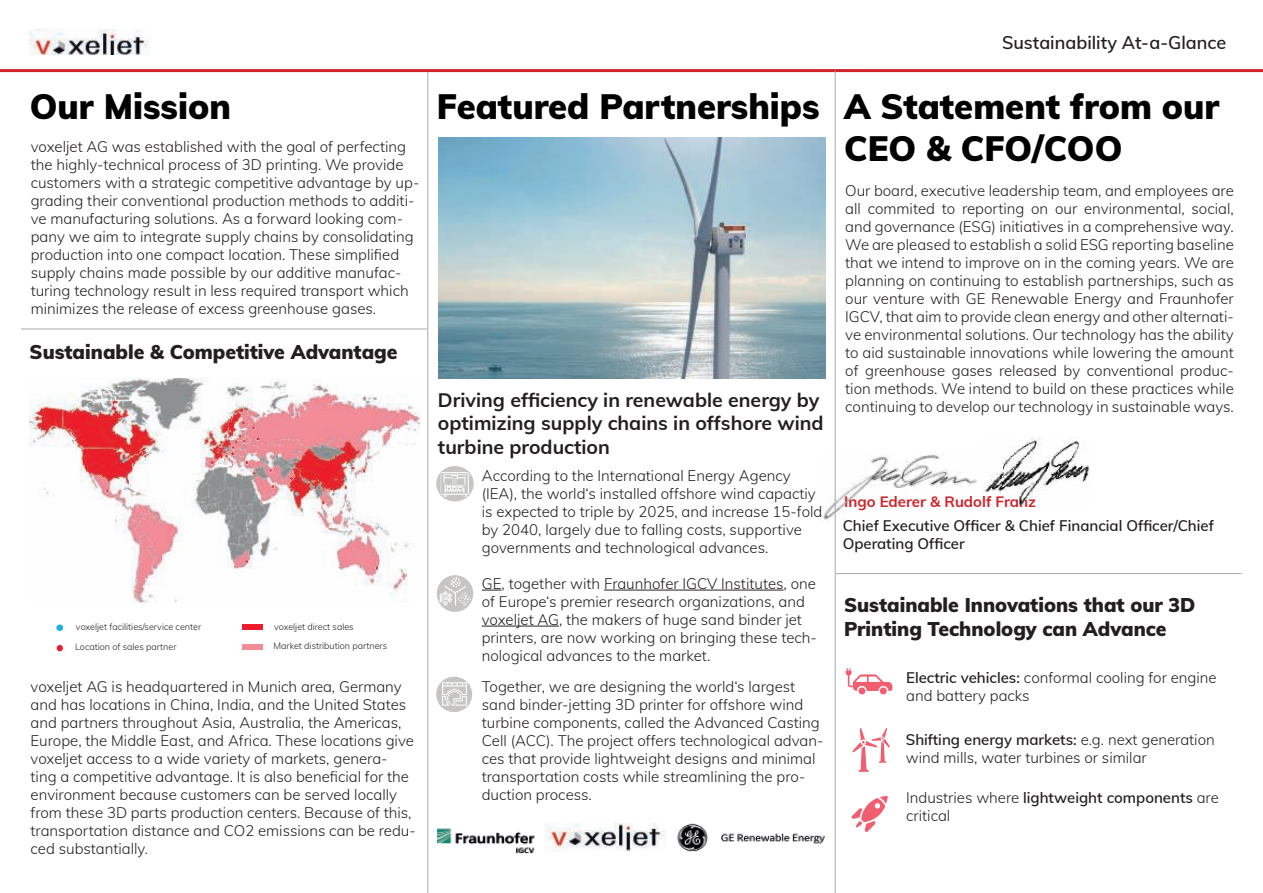
<style>
.page{position:relative;width:1263px;height:893px;background:#fff}
.page>*{position:absolute;margin:0;border:0;box-sizing:border-box;transform-origin:0 0}
.t1{font:900 34.5px/41.4px "Muli";color:#000}
.t2{font:900 19.5px/23.4px "Muli";color:#231f20}
.t3{font:700 19.5px/23.4px "Muli";color:#231f20}
.t4{font:600 18px "Muli";color:#231f20}
.t5{font:300 15px/18px "Muli";color:#231f20}
.t6{font:600 15px/18px "Muli";color:#231f20}
.t7{font:700 15px "Muli";color:#d1232a}
.t8{font:300 9px "Muli";color:#231f20}
.s1{font-weight:600}
</style>
<div class="page">
<hr style="left:21px;top:329px;width:406px;height:1px;background:#a8a9ad">
<hr style="left:427px;top:72px;width:1px;height:821px;background:#a8a9ad">
<img style="left:30px;top:30px;width:120px;height:25px">
<hr style="left:0;top:69px;width:1263px;height:3px;background:#d1232a">
<img style="left:438px;top:828px;width:97px;height:26px">
<img style="left:677px;top:823px;width:148px;height:29px">
<img style="left:545px;top:823px;width:121px;height:29px">
<hr style="left:836px;top:573px;width:405px;height:1px;background:#a8a9ad">
<img style="left:438px;top:137px;width:387px;height:241px">
<div style="left:436px;top:466px;width:38px;height:35px;background:#c6c5c4;border-radius:50%"></div>
<img style="left:440px;top:470px;width:29px;height:28px">
<img style="left:437px;top:575px;width:36px;height:36px">
<svg style="left:482px;top:590px;width:20px;height:1px"></svg>
<hr style="left:604px;top:590px;width:179px;height:1px;background:#231f20">
<hr style="left:482px;top:626px;width:77px;height:1px;background:#231f20">
<hr style="left:835px;top:71px;width:1px;height:822px;background:#a8a9ad">
<div style="left:436px;top:677px;width:36px;height:35px;background:#c6c5c4;border-radius:50%"></div>
<img style="left:440px;top:679px;width:29px;height:30px">
<img style="left:30px;top:378px;width:390px;height:224px">
<svg style="left:57px;top:625px;width:6px;height:6px"></svg>
<div style="left:242px;top:625px;width:20px;height:5px;background:#ee1b2a"></div>
<div style="left:56px;top:644px;width:7px;height:8px;background:#ee1b2a;border-radius:50%"></div>
<div style="left:56px;top:644px;width:8px;height:8px;border:1px solid #fff;border-radius:50%"></div>
<div style="left:242px;top:644px;width:20px;height:5px;background:#f48c98"></div>
<svg style="left:852px;top:728px;width:38px;height:44px"></svg>
<div style="left:858px;top:687px;width:7px;height:7px;background:#f05e70;border-radius:50%"></div>
<div style="left:880px;top:687px;width:7px;height:7px;background:#f05e70;border-radius:50%"></div>
<svg style="left:846px;top:668px;width:46px;height:23px"></svg>
<svg style="left:851px;top:796px;width:37px;height:36px"></svg>
<img style="left:821px;top:453px;width:155px;height:69px">
<img style="left:983px;top:437px;width:107px;height:69px">
<h1 class="t1" style="left:30px;top:89px;width:203px">Our Mission</h1>
<p class="t5" style="left:31px;top:140px;width:390px">voxeljet AG was established with the goal of perfecting the highly-technical process of 3D printing. We provide customers with a strategic competitive advantage by up&shy;grading their conventional production methods to additi&shy;ve manufacturing solutions. As a forward looking com&shy;pany we aim to integrate supply chains by consolidating production into one compact location. These simplified supply chains made possible by our additive manufac&shy;turing technology result in less required transport which minimizes the release of excess greenhouse gases.</p>
<h2 class="t2" style="left:30px;top:342px;width:370px">Sustainable &amp; Competitive Advantage</h2>
<p class="t8" style="left:76px;top:623px;width:127px">voxeljet facilities/service center</p>
<p class="t8" style="left:274px;top:623px;width:81px">voxeljet direct sales</p>
<p class="t8" style="left:75px;top:644px;width:103px">Location of sales partner</p>
<p class="t8" style="left:274px;top:642px;width:115px">Market distribution partners</p>
<p class="t5" style="left:31px;top:679px;width:387px">voxeljet AG is headquartered in Munich area, Germany and has locations in China, India, and the United States and partners throughout Asia, Australia, the Americas, Europe, the Middle East, and Africa. These locations give voxeljet access to a wide variety of markets, genera&shy;ting a competitive advantage. It is also beneficial for the environment because customers can be served locally from these 3D parts production centers. Because of this, transportation distance and CO2 emissions can be redu&shy;ced substantially.</p>
<p class="t4" style="left:1002px;top:36px;width:226px">Sustainability At-a-Glance</p>
<h1 class="t1" style="left:844px;top:89px;width:377px;text-indent:-407px">Featured Partnerships A Statement from our<br>CEO &amp; CFO/COO</h1>
<h2 class="t3" style="left:438px;top:387px;width:387px">Driving efficiency in renewable energy by optimizing supply chains in offshore wind turbine production</h2>
<p class="t5" style="left:482px;top:468px;width:342px">According to the International Energy Agency (IEA), the world‘s installed offshore wind capactiy is expected to triple by 2025, and increase 15-fold by 2040, largely due to falling costs, supportive governments and technological advances.</p>
<p class="t5" style="left:482px;top:576px;width:337px">GE, together with Fraunhofer IGCV Institutes, one of Europe‘s premier research organizations, and voxeljet AG, the makers of huge sand binder jet printers, are now working on bringing these tech&shy;nological advances to the market.</p>
<p class="t5" style="left:482px;top:679px;width:343px">Together, we are designing the world‘s largest sand binder-jetting 3D printer for offshore wind turbine components, called the Advanced Casting Cell (ACC). The project offers technological advan&shy;ces that provide lightweight designs and minimal transportation costs while streamlining the pro&shy;duction process.</p>
<p class="t5" style="left:845px;top:183px;width:390px;text-align:justify">Our board, executive leadership team, and employees are all commited to reporting on our environmental, social, and governance (ESG) initiatives in a comprehensive way.<br>We are pleased to establish a solid ESG reporting baseline that we intend to improve on in the coming years. We are planning on continuing to establish partnerships, such as our venture with GE Renewable Energy and Fraunhofer IGCV, that aim to provide clean energy and other alternati&shy;ve environmental solutions. Our technology has the ability to aid sustainable innovations while lowering the amount of greenhouse gases released by conventional produc&shy;tion methods. We intend to build on these practices while continuing to develop our technology in sustainable ways.</p>
<p class="t7" style="left:844px;top:490px;width:193px">Ingo Ederer &amp; Rudolf Franz</p>
<p class="t6" style="left:843px;top:516px;width:373px">Chief Executive Officer &amp; Chief Financial Officer/Chief<br>Operating Officer</p>
<h2 class="t2" style="left:844px;top:595px;width:353px">Sustainable Innovations that our 3D<br>Printing Technology can Advance</h2>
<p class="t5" style="left:906px;top:670px;width:312px"><span class="s1">Electric vehicles:</span> conformal cooling for engine and battery packs</p>
<p class="t5" style="left:906px;top:732px;width:310px"><span class="s1">Shifting energy markets:</span> e.g. next generation wind mills, water turbines or similar</p>
<p class="t5" style="left:906px;top:790px;width:314px">Industries where <span class="s1">lightweight components</span> are critical</p>
</div>
